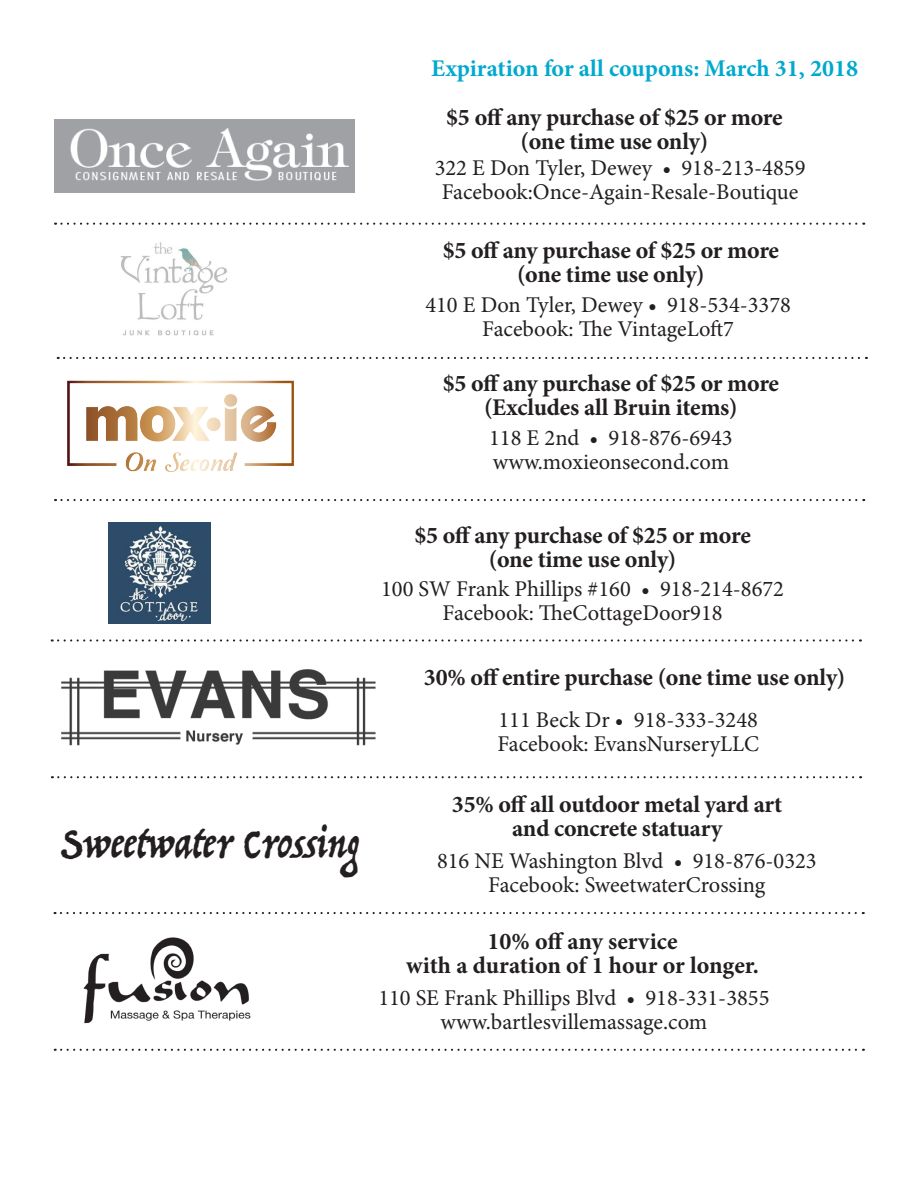
<style>
.page{position:relative;width:918px;height:1188px;background:#fff}
.page>*{position:absolute;margin:0;border:0;box-sizing:border-box;transform-origin:0 0}
.t1{font:45px "Trattatello";color:#231f20}
.t2{font:700 24px "Minion Pro";letter-spacing:-.01em;color:#231f20}
.t3{font:700 24px "Minion Pro";color:#00a9ce}
.t4{font:22.5px "Minion Pro";color:#231f20}
</style>
<div class="page">
<div style="left:54px;top:119px;width:300px;height:73px;background:#a0a1a5"></div>
<img style="left:70px;top:129px;width:279px;height:51px">
<img style="left:121px;top:242px;width:107px;height:94px">
<img style="left:67px;top:380px;width:227px;height:92px">
<svg style="left:55px;top:223px;width:809px;height:2px"></svg>
<svg style="left:58px;top:357px;width:809px;height:2px"></svg>
<img style="left:108px;top:522px;width:102px;height:102px">
<img style="left:83px;top:937px;width:168px;height:87px">
<svg style="left:52px;top:639px;width:809px;height:3px"></svg>
<svg style="left:52px;top:776px;width:809px;height:2px"></svg>
<svg style="left:55px;top:912px;width:809px;height:2px"></svg>
<svg style="left:55px;top:1049px;width:809px;height:2px"></svg>
<img style="left:61px;top:669px;width:315px;height:77px">
<svg style="left:55px;top:499px;width:809px;height:2px"></svg>
<p class="t3" style="left:431px;top:51px;width:429px">Expiration for all coupons: March 31, 2018</p>
<p class="t2" style="left:446px;top:100px;width:338px">$5 off any purchase of $25 or more</p>
<p class="t2" style="left:521px;top:124px;width:189px">(one time use only)</p>
<p class="t4" style="left:435px;top:153px;width:372px">322 E Don Tyler, Dewey • 918-213-4859</p>
<p class="t4" style="left:442px;top:177px;width:358px">Facebook:Once-Again-Resale-Boutique</p>
<p class="t2" style="left:443px;top:233px;width:338px">$5 off any purchase of $25 or more</p>
<p class="t2" style="left:517px;top:257px;width:189px">(one time use only)</p>
<p class="t4" style="left:425px;top:290px;width:367px">410 E Don Tyler, Dewey • 918-534-3378</p>
<p class="t4" style="left:482px;top:314px;width:253px">Facebook: The VintageLoft7</p>
<p class="t2" style="left:443px;top:366px;width:338px">$5 off any purchase of $25 or more</p>
<p class="t2" style="left:484px;top:391px;width:255px">(Excludes all Bruin items)</p>
<p class="t4" style="left:489px;top:423px;width:245px">118 E 2nd • 918-876-6943</p>
<p class="t4" style="left:493px;top:447px;width:238px">www.moxieonsecond.com</p>
<p class="t1" style="left:61px;top:815px;width:300px">Sweetwater Crossing</p>
<p class="t2" style="left:414px;top:519px;width:338px">$5 off any purchase of $25 or more</p>
<p class="t2" style="left:489px;top:543px;width:189px">(one time use only)</p>
<p class="t4" style="left:381px;top:574px;width:404px">100 SW Frank Phillips #160 • 918-214-8672</p>
<p class="t4" style="left:443px;top:598px;width:282px">Facebook: TheCottageDoor918</p>
<p class="t2" style="left:424px;top:661px;width:423px">30% off entire purchase (one time use only)</p>
<p class="t4" style="left:498px;top:704px;width:261px">111 Beck Dr • 918-333-3248</p>
<p class="t4" style="left:497px;top:728px;width:263px">Facebook: EvansNurseryLLC</p>
<p class="t2" style="left:452px;top:787px;width:332px">35% off all outdoor metal yard art</p>
<p class="t2" style="left:512px;top:812px;width:211px">and concrete statuary</p>
<p class="t4" style="left:437px;top:846px;width:381px">816 NE Washington Blvd • 918-876-0323</p>
<p class="t4" style="left:488px;top:870px;width:279px">Facebook: SweetwaterCrossing</p>
<p class="t2" style="left:488px;top:924px;width:192px">10% off any service</p>
<p class="t2" style="left:406px;top:948px;width:354px">with a duration of 1 hour or longer.</p>
<p class="t4" style="left:378px;top:983px;width:393px">110 SE Frank Phillips Blvd • 918-331-3855</p>
<p class="t4" style="left:441px;top:1007px;width:268px">www.bartlesvillemassage.com</p>
</div>
